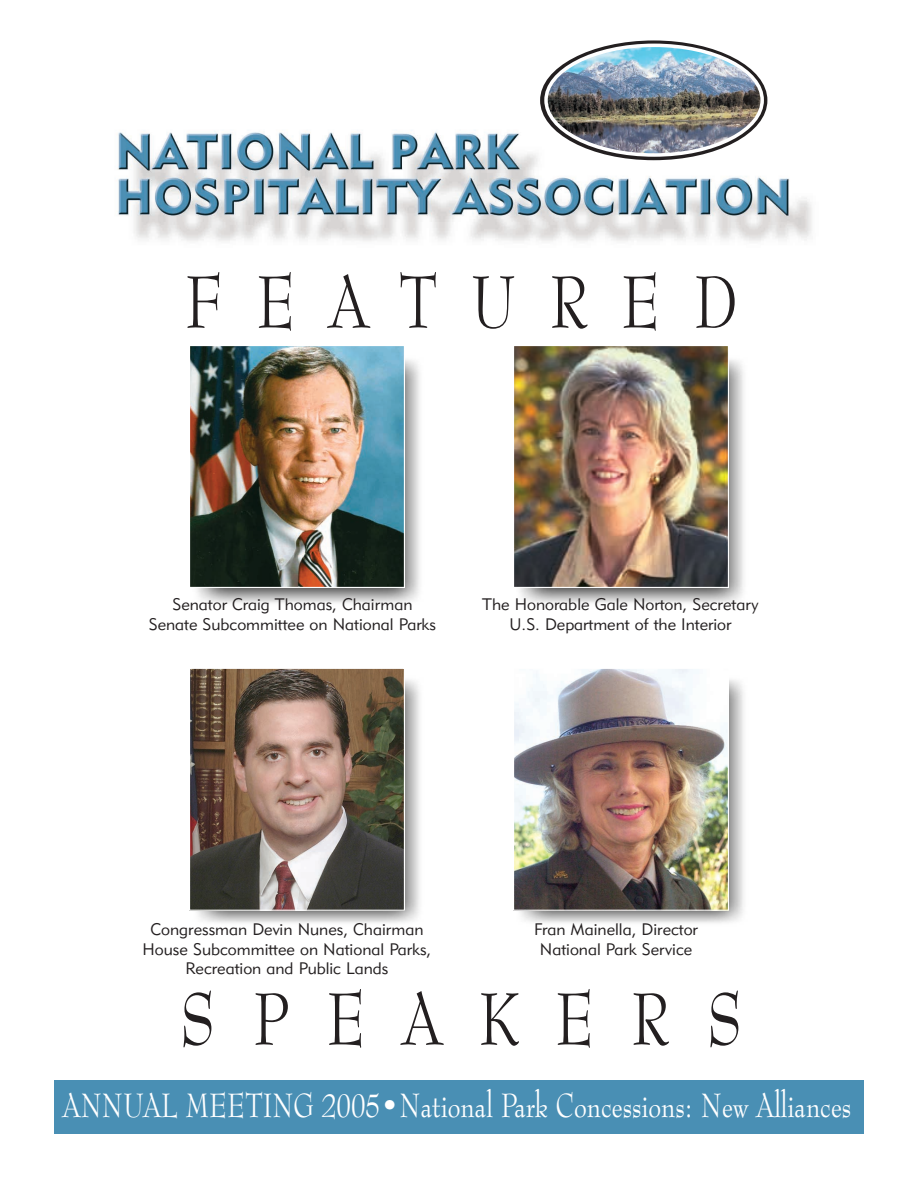
<style>
.page{position:relative;width:918px;height:1188px;background:#fff}
.page>*{position:absolute;margin:0;border:0;box-sizing:border-box;transform-origin:0 0}
.t1{font:72px "Bernhard Modern BT";letter-spacing:.58em;color:#231f20;scale:.8 1}
.t2{font:72px "Bernhard Modern BT";letter-spacing:.635em;color:#231f20;scale:.8 1}
.t3{font:33px "Bernhard Modern BT";color:#fff;scale:.8 1}
.t4{font:16.5px/19.8px "Geometric 415 BT Lite A";color:#231f20;text-align:center}
</style>
<div class="page">
<img style="left:515px;top:670px;width:212px;height:239px">
<div style="left:513px;top:668px;width:216px;height:243px;border:1px solid #fff"></div>
<img style="left:191px;top:670px;width:212px;height:239px">
<div style="left:189px;top:668px;width:216px;height:243px;border:1px solid #fff"></div>
<img style="left:515px;top:347px;width:212px;height:239px">
<div style="left:513px;top:345px;width:216px;height:243px;border:1px solid #fff"></div>
<img style="left:191px;top:347px;width:212px;height:239px">
<div style="left:189px;top:345px;width:216px;height:243px;border:1px solid #fff"></div>
<img style="left:117px;top:96px;width:695px;height:145px">
<img style="left:544px;top:44px;width:220px;height:113px">
<div style="left:54px;top:1080px;width:810px;height:54px;background:#498fb4"></div>
<h1 class="t1" style="left:185px;top:267px;width:692px">FEATURED</h1>
<p class="t4" style="left:149px;top:596px;width:289px">Senator Craig Thomas, Chairman<br>Senate Subcommittee on National Parks</p>
<p class="t4" style="left:482px;top:596px;width:278px">The Honorable Gale Norton, Secretary<br>U.S. Department of the Interior</p>
<p class="t4" style="left:143px;top:921px;width:290px">Congressman Devin Nunes, Chairman<br>House Subcommittee on National Parks,<br>Recreation and Public Lands</p>
<p class="t4" style="left:534px;top:921px;width:165px">Fran Mainella, Director<br>National Park Service</p>
<h1 class="t2" style="left:179px;top:984px;width:707px">SPEAKERS</h1>
<h2 class="t3" style="left:63px;top:1090px;width:987px">ANNUAL MEETING 2005•National Park Concessions: New Alliances</h2>
</div>
